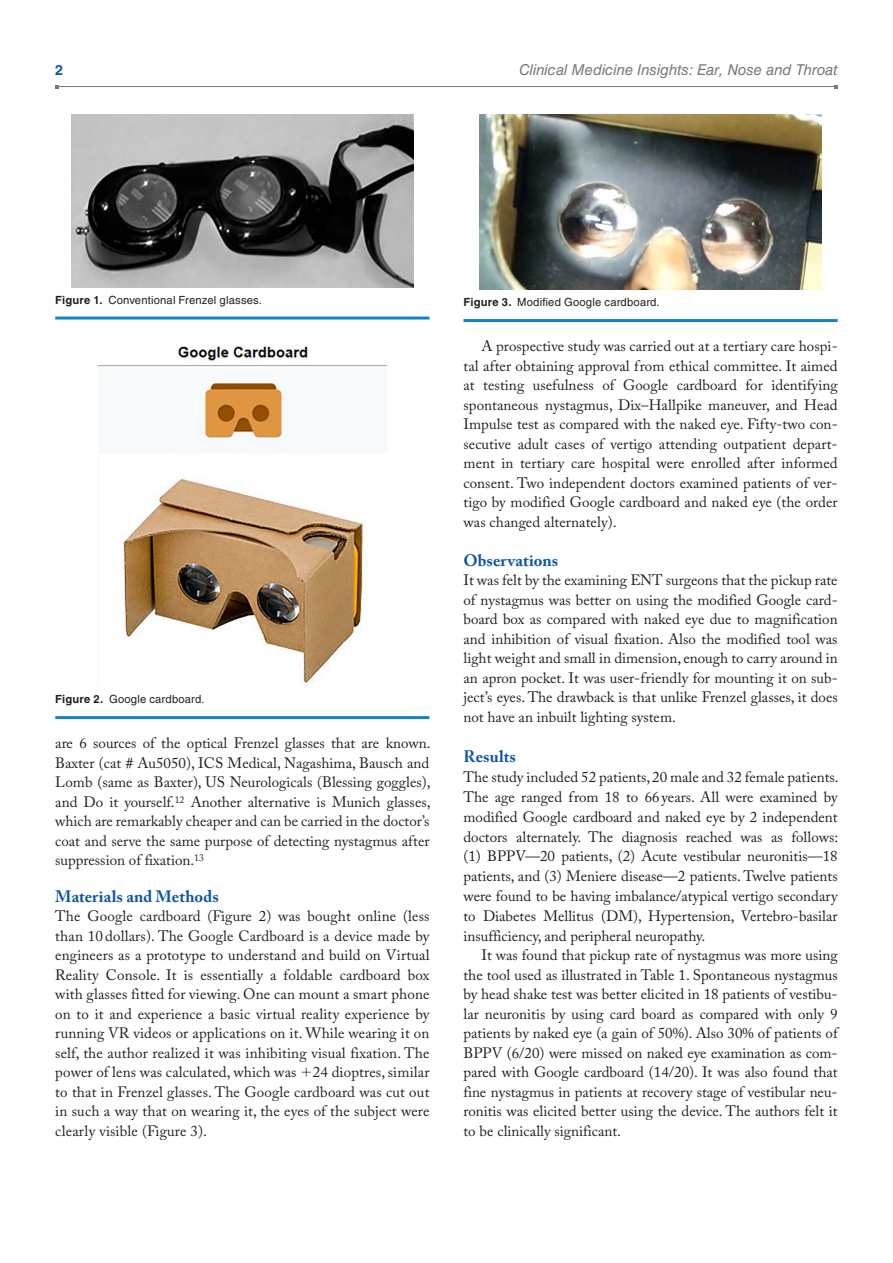
<style>
.page{position:relative;width:893px;height:1263px;background:#fff}
.page>*{position:absolute;margin:0;border:0;box-sizing:border-box;transform-origin:0 0}
.t1{font:700 16.5px "Adobe Caslon Pro";letter-spacing:.005em;color:#1055a4}
.t2{font:15px/19.5px "Adobe Caslon Pro";color:#231f20;text-align:justify}
.t3{font:italic 15px "Helvetica LT Std";letter-spacing:-.005em;color:#76787b}
.t4{font:700 14.25px "Helvetica LT Std";color:#1055a4}
.t5{font:11.25px "Helvetica LT Std";letter-spacing:.015em;color:#231f20}
.s1{font-weight:700}
</style>
<div class="page">
<hr style="left:57px;top:86px;width:779px;height:1px;background:#76787b">
<hr style="left:55px;top:316px;width:374px;height:3px;background:#1582c5">
<img style="left:71px;top:115px;width:342px;height:172px">
<hr style="left:55px;top:716px;width:374px;height:3px;background:#1582c5">
<img style="left:97px;top:346px;width:291px;height:337px">
<hr style="left:463px;top:319px;width:375px;height:3px;background:#1582c5">
<img style="left:480px;top:115px;width:342px;height:175px">
<p class="t4" style="left:55px;top:61px;width:9px">2</p>
<p class="t3" style="left:519px;top:61px;width:320px">Clinical Medicine Insights: Ear, Nose and Throat</p>
<p class="t5" style="left:55px;top:293px;width:208px"><span class="s1">Figure 1.</span> Conventional Frenzel glasses.</p>
<p class="t5" style="left:55px;top:693px;width:151px"><span class="s1">Figure 2.</span> Google cardboard.</p>
<p class="t2" style="left:55px;top:733px;width:377px">are 6 sources of the optical Frenzel glasses that are known.<br>Baxter (cat # Au5050), ICS Medical, Nagashima, Bausch and Lomb (same as Baxter), US Neurologicals (Blessing goggles), and Do it yourself.<sup>12</sup> Another alternative is Munich glasses, which are remarkably cheaper and can be carried in the doctor’s coat and serve the same purpose of detecting nystagmus after suppression of fixation.<sup>13</sup></p>
<p class="t1" style="left:55px;top:886px;width:165px">Materials and Methods</p>
<p class="t2" style="left:55px;top:906px;width:376px">The Google cardboard (Figure 2) was bought online (less than 10 dollars). The Google Cardboard is a device made by engineers as a prototype to understand and build on Virtual Reality Console. It is essentially a foldable cardboard box with glasses fitted for viewing. One can mount a smart phone on to it and experience a basic virtual reality experience by running VR videos or applications on it. While wearing it on self, the author realized it was inhibiting visual fixation. The power of lens was calculated, which was 24 dioptres, similar to that in Frenzel glasses. The Google cardboard was cut out in such a way that on wearing it, the eyes of the subject were clearly visible (Figure 3).</p>
<p class="t5" style="left:463px;top:296px;width:198px"><span class="s1">Figure 3.</span> Modified Google cardboard.</p>
<p class="t2" style="left:463px;top:336px;width:376px;text-indent:18px">A prospective study was carried out at a tertiary care hospi&shy;tal after obtaining approval from ethical committee. It aimed at testing usefulness of Google cardboard for identifying spontaneous nystagmus, Dix–Hallpike maneuver, and Head Impulse test as compared with the naked eye. Fifty-two con&shy;secutive adult cases of vertigo attending outpatient depart&shy;ment in tertiary care hospital were enrolled after informed consent. Two independent doctors examined patients of ver&shy;tigo by modified Google cardboard and naked eye (the order was changed alternately).</p>
<p class="t1" style="left:463px;top:550px;width:96px">Observations</p>
<p class="t2" style="left:463px;top:570px;width:376px">It was felt by the examining ENT surgeons that the pickup rate of nystagmus was better on using the modified Google card&shy;board box as compared with naked eye due to magnification and inhibition of visual fixation. Also the modified tool was light weight and small in dimension, enough to carry around in an apron pocket. It was user-friendly for mounting it on sub&shy;ject’s eyes. The drawback is that unlike Frenzel glasses, it does not have an inbuilt lighting system.</p>
<p class="t1" style="left:463px;top:747px;width:54px">Results</p>
<p class="t2" style="left:463px;top:767px;width:377px">The study included 52 patients, 20 male and 32 female patients.<br>The age ranged from 18 to 66years. All were examined by modified Google cardboard and naked eye by 2 independent doctors alternately. The diagnosis reached was as follows: (1) BPPV—20 patients, (2) Acute vestibular neuronitis—18 patients, and (3) Meniere disease—2 patients. Twelve patients were found to be having imbalance/atypical vertigo secondary to Diabetes Mellitus (DM), Hypertension, Vertebro-basilar insufficiency, and peripheral neuropathy.</p>
<p class="t2" style="left:463px;top:945px;width:376px;text-indent:18px">It was found that pickup rate of nystagmus was more using the tool used as illustrated in Table 1. Spontaneous nystagmus by head shake test was better elicited in 18 patients of vestibu&shy;lar neuronitis by using card board as compared with only 9 patients by naked eye (a gain of 50%). Also 30% of patients of BPPV (6/20) were missed on naked eye examination as com&shy;pared with Google cardboard (14/20). It was also found that fine nystagmus in patients at recovery stage of vestibular neu&shy;ronitis was elicited better using the device. The authors felt it to be clinically significant.</p>
</div>
